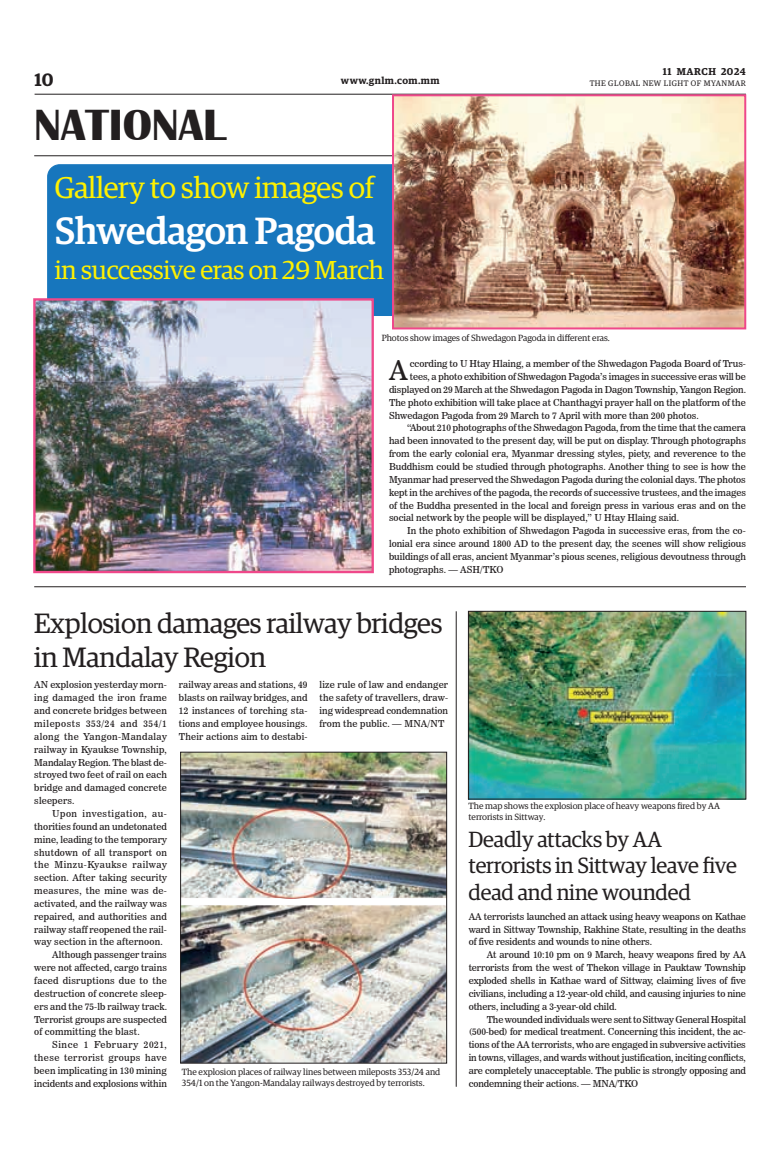
<style>
.page{position:relative;width:773px;height:1152px;background:#fff}
.page>*{position:absolute;margin:0;border:0;box-sizing:border-box;transform-origin:0 0}
.t1{font:700 45px "Britannic";color:#231f20}
.Brief_Head{font:500 38px "Guardian Egyp";letter-spacing:-.015em;color:#fff}
.Brief_Head-2{font:30px "Guardian Egyp";letter-spacing:-.01em;color:#fff101}
.Brief_Head-3{font:28px/33.6px "Guardian Egyp";letter-spacing:-.01em;color:#231f20}
._2nd_Body{font:27.1px "News 706 BT Roman C";color:#231f20}
.Brief_Head-4{font:26px "Guardian Egyp";letter-spacing:-.01em;color:#fff101}
.Brief_Head-5{font:22px/26.4px "Guardian Egyp";letter-spacing:-.01em;color:#231f20}
.t2{font:600 18px "Guardian Egyp";color:#231f20}
.t3{font:600 10px "Guardian Egyp";letter-spacing:.05em;color:#231f20}
._2nd_Body-2{font:9.5px/12.9px "News 706 BT Roman C";color:#231f20;text-align:justify}
.t4{font:9px/10.8px "Guardian Egyp";color:#231f20}
.t5{font:8px "Guardian Egyp";letter-spacing:.06em;color:#231f20}
</style>
<div class="page">
<hr style="left:35px;top:94px;width:711px;height:1px;background:#231f20">
<hr style="left:34px;top:156px;width:712px;height:1px;background:#231f20">
<div style="left:47px;top:164px;width:345px;height:152px;background:#1776bd"></div>
<img style="left:470px;top:613px;width:274px;height:184px">
<div style="left:468px;top:611px;width:278px;height:188px;border:1px solid #231f20"></div>
<img style="left:182px;top:754px;width:263px;height:307px">
<div style="left:180px;top:752px;width:267px;height:311px;border:1px solid #231f20"></div>
<hr style="left:456px;top:611px;width:1px;height:476px;background:#231f20">
<img style="left:395px;top:97px;width:348px;height:229px">
<div style="left:392px;top:94px;width:354px;height:235px;border:2px solid #ef488a"></div>
<img style="left:36px;top:301px;width:335px;height:269px">
<div style="left:33px;top:298px;width:341px;height:275px;border:2px solid #ef488a"></div>
<hr style="left:34px;top:587px;width:712px;height:1px;background:#231f20">
<h3 class="t2" style="left:35px;top:67px;width:21px">10</h3>
<h1 class="t1" style="left:34px;top:100px;width:193px">NATIONAL</h1>
<p class="t3" style="left:663px;top:64px;width:84px">11 MARCH 2024</p>
<p class="t3" style="left:341px;top:73px;width:100px">www.gnlm.com.mm</p>
<p class="t5" style="left:589px;top:78px;width:158px">THE GLOBAL NEW LIGHT OF MYANMAR</p>
<p class="Brief_Head-2" style="left:55px;top:167px;width:320px">Gallery to show images of</p>
<p class="Brief_Head" style="left:55px;top:203px;width:322px">Shwedagon Pagoda</p>
<p class="Brief_Head-4" style="left:55px;top:252px;width:331px">in successive eras on 29 March</p>
<p class="t4" style="left:382px;top:332px;width:229px">Photos show images of Shwedagon Pagoda in different eras.</p>
<p class="_2nd_Body" style="left:389px;top:354px;width:20px">A</p>
<p class="_2nd_Body-2" style="left:410px;top:357px;width:337px">ccording to U Htay Hlaing, a member of the Shwedagon Pagoda Board of Trus-</p>
<p class="_2nd_Body-2" style="left:410px;top:370px;width:337px">tees, a photo exhibition of Shwedagon Pagoda’s images in successive eras will be</p>
<p class="_2nd_Body-2" style="left:389px;top:383px;width:358px">displayed on 29 March at the Shwedagon Pagoda in Dagon Township, Yangon Region.</p>
<p class="_2nd_Body-2" style="left:389px;top:396px;width:358px">The photo exhibition will take place at Chanthagyi prayer hall on the platform of the</p>
<p class="_2nd_Body-2" style="left:389px;top:409px;width:311px">Shwedagon Pagoda from 29 March to 7 April with more than 200 photos.</p>
<p class="_2nd_Body-2" style="left:389px;top:422px;width:358px;text-indent:18px">“About 210 photographs of the Shwedagon Pagoda, from the time that the camera had been innovated to the present day, will be put on display. Through photographs from the early colonial era, Myanmar dressing styles, piety, and reverence to the Buddhism could be studied through photographs. Another thing to see is how the Myanmar had preserved the Shwedagon Pagoda during the colonial days. The photos kept in the archives of the pagoda, the records of successive trustees, and the images of the Buddha presented in the local and foreign press in various eras and on the social network by the people will be displayed,” U Htay Hlaing said.</p>
<p class="_2nd_Body-2" style="left:389px;top:524px;width:358px;text-indent:18px">In the photo exhibition of Shwedagon Pagoda in successive eras, from the co&shy;lonial era since around 1800 AD to the present day, the scenes will show religious buildings of all eras, ancient Myanmar’s pious scenes, religious devoutness through photographs. — ASH/TKO</p>
<p class="Brief_Head-3" style="left:34px;top:605px;width:410px">Explosion damages railway bridges in Mandalay Region</p>
<p class="_2nd_Body-2" style="left:179px;top:679px;width:130px">railway areas and stations, 49 blasts on railway bridges, and 12 instances of torching sta&shy;tions and employee housings.<br>Their actions aim to destabi-</p>
<p class="_2nd_Body-2" style="left:319px;top:679px;width:130px">lize rule of law and endanger the safety of travellers, draw&shy;ing widespread condemnation from the public. — MNA/NT</p>
<p class="_2nd_Body-2" style="left:34px;top:679px;width:134px">AN explosion yesterday morn&shy;ing damaged the iron frame and concrete bridges between mileposts 353/24 and 354/1 along the Yangon-Mandalay railway in Kyaukse Township, Mandalay Region. The blast de&shy;stroyed two feet of rail on each bridge and damaged concrete sleepers.</p>
<p class="_2nd_Body-2" style="left:34px;top:807px;width:134px;text-indent:18px">Upon investigation, au&shy;thorities found an undetonated mine, leading to the temporary shutdown of all transport on the Minzu-Kyaukse railway section. After taking security measures, the mine was de&shy;activated, and the railway was repaired, and authorities and railway staff reopened the rail&shy;way section in the afternoon.</p>
<p class="_2nd_Body-2" style="left:34px;top:948px;width:134px;text-indent:18px">Although passenger trains were not affected, cargo trains faced disruptions due to the destruction of concrete sleep&shy;ers and the 75-lb railway track.<br>Terrorist groups are suspected of committing the blast.</p>
<p class="_2nd_Body-2" style="left:34px;top:1038px;width:134px;text-indent:18px">Since 1 February 2021, these terrorist groups have been implicating in 130 mining incidents and explosions within</p>
<p class="t4" style="left:182px;top:1066px;width:260px">The explosion places of railway lines between mileposts 353/24 and<br>354/1 on the Yangon-Mandalay railways destroyed by terrorists.</p>
<p class="t4" style="left:468px;top:800px;width:253px">The map shows the explosion place of heavy weapons fired by AA terrorists in Sittway.</p>
<p class="Brief_Head-5" style="left:468px;top:825px;width:270px">Deadly attacks by AA terrorists in Sittway leave five dead and nine wounded</p>
<p class="_2nd_Body-2" style="left:468px;top:910px;width:279px">AA terrorists launched an attack using heavy weapons on Kathae ward in Sittway Township, Rakhine State, resulting in the deaths of five residents and wounds to nine others.</p>
<p class="_2nd_Body-2" style="left:468px;top:948px;width:279px;text-indent:18px">At around 10:10 pm on 9 March, heavy weapons fired by AA terrorists from the west of Thekon village in Pauktaw Township exploded shells in Kathae ward of Sittway, claiming lives of five civilians, including a 12-year-old child, and causing injuries to nine others, including a 3-year-old child.</p>
<p class="_2nd_Body-2" style="left:468px;top:1013px;width:279px;text-indent:18px">The wounded individuals were sent to Sittway General Hospital (500-bed) for medical treatment. Concerning this incident, the ac&shy;tions of the AA terrorists, who are engaged in subversive activities in towns, villages, and wards without justification, inciting conflicts, are completely unacceptable. The public is strongly opposing and condemning their actions. — MNA/TKO</p>
</div>
